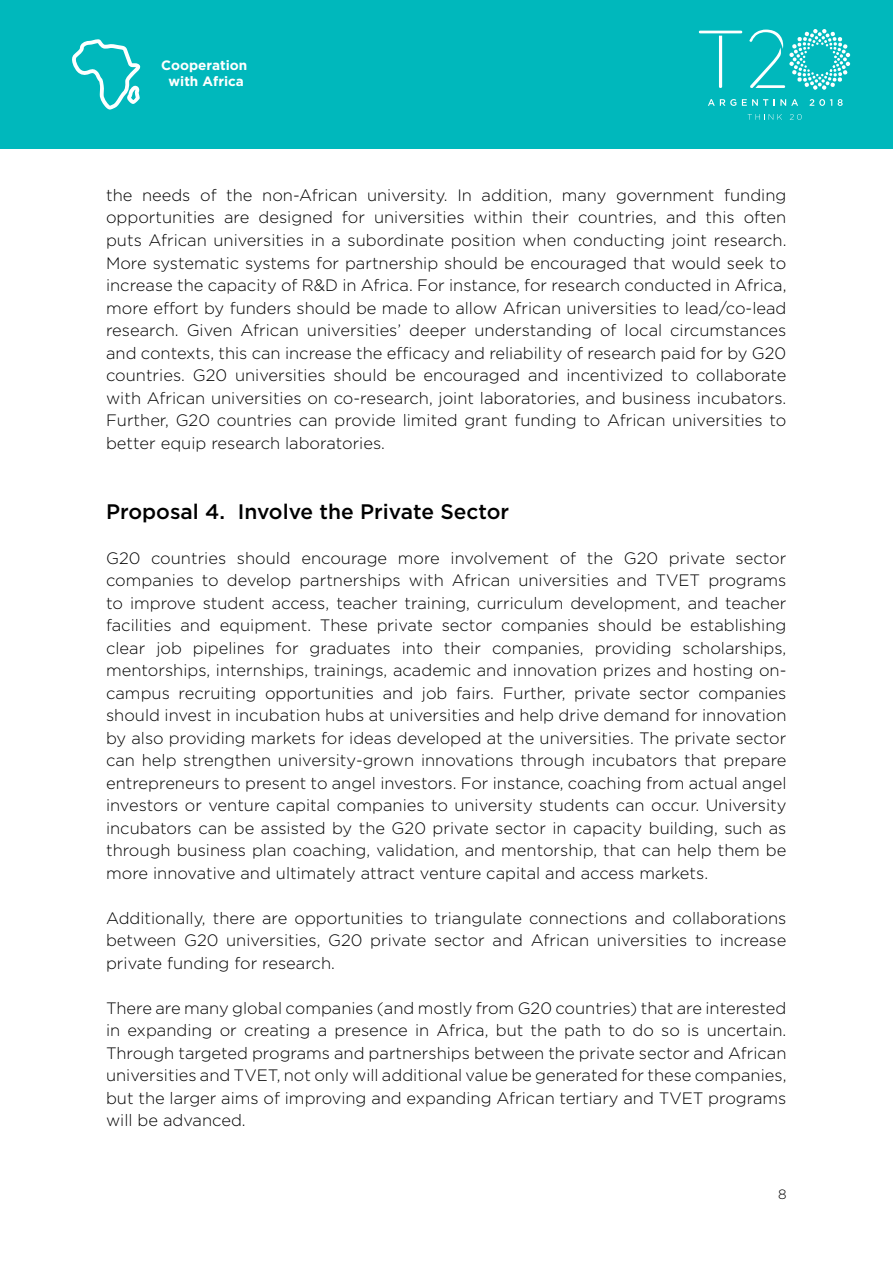
<style>
.page{position:relative;width:893px;height:1263px;background:#fff}
.page>*{position:absolute;margin:0;border:0;box-sizing:border-box;transform-origin:0 0}
.t1{font:500 21px "Gotham";color:#000}
.t2{font:300 16.5px/22.5px "Gotham";color:#000;text-align:justify}
.t3{font:700 13.5px/16.2px "Gotham";color:#fff;text-align:center}
.t4{font:300 13.5px "Gotham";color:#000}
</style>
<div class="page">
<div style="left:0;top:0;width:893px;height:149px;background:#00b8bc"></div>
<svg style="left:749px;top:29px;width:101px;height:61px"></svg>
<svg style="left:708px;top:99px;width:28px;height:7px"></svg>
<svg style="left:742px;top:99px;width:26px;height:7px"></svg>
<svg style="left:774px;top:99px;width:24px;height:7px"></svg>
<svg style="left:810px;top:99px;width:22px;height:7px"></svg>
<svg style="left:838px;top:99px;width:5px;height:7px"></svg>
<svg style="left:699px;top:31px;width:43px;height:57px"></svg>
<svg style="left:748px;top:114px;width:34px;height:6px"></svg>
<svg style="left:790px;top:114px;width:12px;height:6px"></svg>
<svg style="left:72px;top:39px;width:69px;height:71px"></svg>
<p class="t3" style="left:161px;top:57px;width:88px">Cooperation with Africa</p>
<p class="t2" style="left:106px;top:183px;width:682px">the needs of the non-African university. In addition, many government funding opportunities are designed for universities within their countries, and this often puts African universities in a subordinate position when conducting joint research.<br>More systematic systems for partnership should be encouraged that would seek to increase the capacity of R&amp;D in Africa. For instance, for research conducted in Africa, more effort by funders should be made to allow African universities to lead/co-lead research. Given African universities’ deeper understanding of local circumstances and contexts, this can increase the efficacy and reliability of research paid for by G20 countries. G20 universities should be encouraged and incentivized to collaborate with African universities on co-research, joint laboratories, and business incubators.<br>Further, G20 countries can provide limited grant funding to African universities to better equip research laboratories.</p>
<p class="t1" style="left:106px;top:497px;width:405px">Proposal 4. Involve the Private Sector</p>
<p class="t2" style="left:106px;top:546px;width:682px">G20 countries should encourage more involvement of the G20 private sector companies to develop partnerships with African universities and TVET programs to improve student access, teacher training, curriculum development, and teacher facilities and equipment. These private sector companies should be establishing clear job pipelines for graduates into their companies, providing scholarships, mentorships, internships, trainings, academic and innovation prizes and hosting on&shy;campus recruiting opportunities and job fairs. Further, private sector companies should invest in incubation hubs at universities and help drive demand for innovation by also providing markets for ideas developed at the universities. The private sector can help strengthen university-grown innovations through incubators that prepare entrepreneurs to present to angel investors. For instance, coaching from actual angel investors or venture capital companies to university students can occur. University incubators can be assisted by the G20 private sector in capacity building, such as through business plan coaching, validation, and mentorship, that can help them be more innovative and ultimately attract venture capital and access markets.</p>
<p class="t2" style="left:106px;top:906px;width:682px">Additionally, there are opportunities to triangulate connections and collaborations between G20 universities, G20 private sector and African universities to increase private funding for research.</p>
<p class="t2" style="left:106px;top:996px;width:682px">There are many global companies (and mostly from G20 countries) that are interested in expanding or creating a presence in Africa, but the path to do so is uncertain.<br>Through targeted programs and partnerships between the private sector and African universities and TVET, not only will additional value be generated for these companies, but the larger aims of improving and expanding African tertiary and TVET programs will be advanced.</p>
<p class="t4" style="left:778px;top:1186px;width:10px">8</p>
</div>
